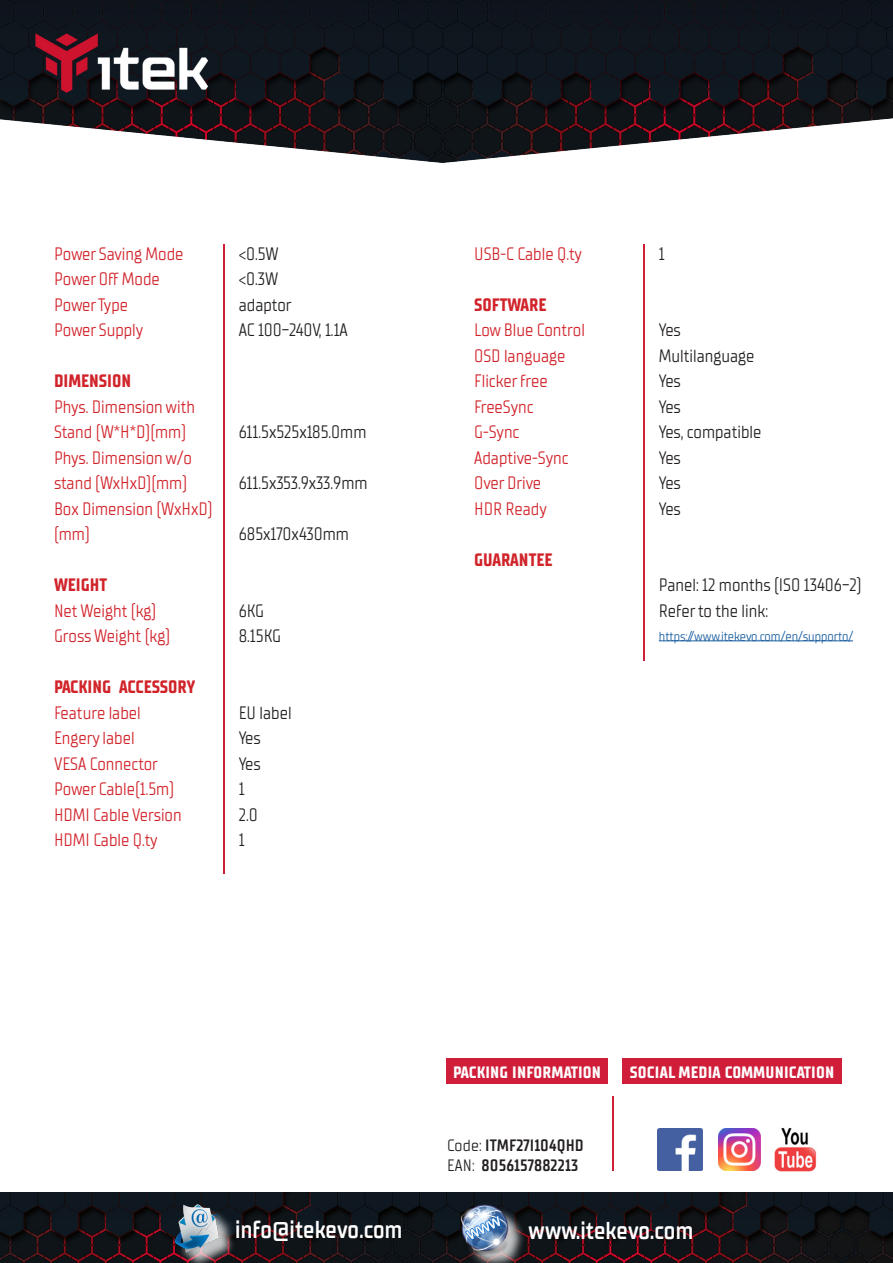
<style>
.page{position:relative;width:893px;height:1263px;background:#fff}
.page>*{position:absolute;margin:0;border:0;box-sizing:border-box;transform-origin:0 0}
.t1{font:24.9px "TT Supermolot Neue Condensed Dm";letter-spacing:.01em;color:#fff;scale:.96 1}
.t2{font:18px/25.5px "TT Supermolot Neue Condensed";color:#d1232a}
.t3{font:18px "TT Supermolot Neue Condensed";color:#231f20}
.t4{font:700 18px "TT Supermolot Neue Condensed";color:#d1232a}
.t5{font:700 16.5px "TT Supermolot Neue Condensed";letter-spacing:.01em;color:#fff}
.t6{font:16.5px/19.8px "TT Supermolot Neue Condensed Dm";letter-spacing:.01em;color:#231f20}
.t7{font:13.5px "TT Supermolot Neue Condensed";color:#175d9e}
.s1{font-family:"TT Supermolot Neue Condensed"}
</style>
<div class="page">
<img style="left:0;top:0;width:893px;height:163px">
<img style="left:0;top:1193px;width:893px;height:70px">
<div style="left:464px;top:1207px;width:62px;height:56px;background:#fff;opacity:.75"></div>
<img style="left:456px;top:1201px;width:55px;height:54px">
<div style="left:178px;top:1208px;width:60px;height:55px;background:#fff;opacity:.75"></div>
<img style="left:170px;top:1201px;width:55px;height:51px">
<svg style="left:657px;top:1128px;width:46px;height:43px"></svg>
<img style="left:658px;top:1128px;width:44px;height:42px">
<img style="left:718px;top:1128px;width:42px;height:43px">
<div style="left:446px;top:1059px;width:162px;height:25px;background:#d01e3a"></div>
<div style="left:622px;top:1059px;width:219px;height:25px;background:#d01e3a"></div>
<img style="left:774px;top:1128px;width:43px;height:44px">
<hr style="left:612px;top:1097px;width:2px;height:74px;background:#d01e39">
<hr style="left:223px;top:244px;width:2px;height:630px;background:#d01e39">
<hr style="left:643px;top:244px;width:2px;height:417px;background:#d01e39">
<hr style="left:659px;top:641px;width:194px;height:1px;background:#175d9e">
<p class="t2" style="left:54px;top:241px;width:131px">Power Saving Mode</p>
<p class="t2" style="left:54px;top:267px;width:107px">Power Off Mode</p>
<p class="t2" style="left:54px;top:292px;width:76px">Power Type</p>
<p class="t2" style="left:54px;top:318px;width:91px">Power Supply</p>
<p class="t4" style="left:54px;top:370px;width:79px">DIMENSION</p>
<p class="t2" style="left:54px;top:394px;width:143px">Phys. Dimension with<br>Stand (W*H*D)(mm)</p>
<p class="t2" style="left:54px;top:445px;width:139px">Phys. Dimension w/o stand (WxHxD)(mm)</p>
<p class="t2" style="left:54px;top:496px;width:160px">Box Dimension (WxHxD) (mm)</p>
<p class="t4" style="left:54px;top:574px;width:55px">WEIGHT</p>
<p class="t2" style="left:54px;top:598px;width:104px">Net Weight (kg)</p>
<p class="t2" style="left:54px;top:624px;width:118px">Gross Weight (kg)</p>
<p class="t4" style="left:54px;top:676px;width:143px">PACKING ACCESSORY</p>
<p class="t2" style="left:54px;top:700px;width:88px">Feature label</p>
<p class="t2" style="left:54px;top:726px;width:82px">Engery label</p>
<p class="t2" style="left:54px;top:751px;width:105px">VESA Connector</p>
<p class="t2" style="left:54px;top:777px;width:122px">Power Cable(1.5m)</p>
<p class="t2" style="left:54px;top:802px;width:129px">HDMI Cable Version</p>
<p class="t2" style="left:54px;top:828px;width:105px">HDMI Cable Q.ty</p>
<p class="t3" style="left:239px;top:243px;width:42px">&lt;0.5W</p>
<p class="t3" style="left:239px;top:269px;width:41px">&lt;0.3W</p>
<p class="t3" style="left:239px;top:294px;width:54px">adaptor</p>
<p class="t3" style="left:239px;top:320px;width:111px">AC 100-240V, 1.1A</p>
<p class="t3" style="left:239px;top:422px;width:129px">611.5x525x185.0mm</p>
<p class="t3" style="left:239px;top:473px;width:130px">611.5x353.9x33.9mm</p>
<p class="t3" style="left:239px;top:524px;width:112px">685x170x430mm</p>
<p class="t3" style="left:239px;top:600px;width:27px">6KG</p>
<p class="t3" style="left:239px;top:626px;width:44px">8.15KG</p>
<p class="t3" style="left:239px;top:702px;width:54px">EU label</p>
<p class="t3" style="left:239px;top:728px;width:23px">Yes</p>
<p class="t3" style="left:239px;top:753px;width:23px">Yes</p>
<p class="t3" style="left:239px;top:779px;width:7px">1</p>
<p class="t3" style="left:239px;top:804px;width:21px">2.0</p>
<p class="t3" style="left:239px;top:830px;width:7px">1</p>
<p class="t2" style="left:474px;top:241px;width:109px">USB-C Cable Q.ty</p>
<p class="t4" style="left:474px;top:294px;width:74px">SOFTWARE</p>
<p class="t2" style="left:474px;top:318px;width:112px">Low Blue Control</p>
<p class="t2" style="left:474px;top:343px;width:93px">OSD language</p>
<p class="t2" style="left:474px;top:369px;width:75px">Flicker free</p>
<p class="t2" style="left:474px;top:394px;width:61px">FreeSync</p>
<p class="t2" style="left:474px;top:420px;width:47px">G-Sync</p>
<p class="t2" style="left:474px;top:445px;width:96px">Adaptive-Sync</p>
<p class="t2" style="left:474px;top:471px;width:69px">Over Drive</p>
<p class="t2" style="left:474px;top:496px;width:74px">HDR Ready</p>
<p class="t4" style="left:474px;top:549px;width:80px">GUARANTEE</p>
<p class="t3" style="left:659px;top:243px;width:7px">1</p>
<p class="t3" style="left:659px;top:320px;width:23px">Yes</p>
<p class="t3" style="left:659px;top:345px;width:97px">Multilanguage</p>
<p class="t3" style="left:659px;top:371px;width:23px">Yes</p>
<p class="t3" style="left:659px;top:396px;width:23px">Yes</p>
<p class="t3" style="left:659px;top:422px;width:104px">Yes, compatible</p>
<p class="t3" style="left:659px;top:447px;width:23px">Yes</p>
<p class="t3" style="left:659px;top:473px;width:23px">Yes</p>
<p class="t3" style="left:659px;top:498px;width:23px">Yes</p>
<p class="t3" style="left:659px;top:575px;width:204px">Panel: 12 months (ISO 13406-2)</p>
<p class="t3" style="left:659px;top:600px;width:111px">Refer to the link:</p>
<p class="t7" style="left:659px;top:628px;width:196px">https://www.itekevo.com/en/supporto/</p>
<p class="t5" style="left:453px;top:1062px;width:150px">PACKING INFORMATION</p>
<p class="t5" style="left:630px;top:1062px;width:206px">SOCIAL MEDIA COMMUNICATION</p>
<p class="t6" style="left:447px;top:1136px;width:138px"><span class="s1">Code:</span> ITMF27I104QHD<br><span class="s1">EAN:</span> 8056157882213</p>
<h1 class="t1" style="left:235px;top:1214px;width:176px">info@itekevo.com</h1>
<h1 class="t1" style="left:529px;top:1215px;width:173px">www.itekevo.com</h1>
</div>
